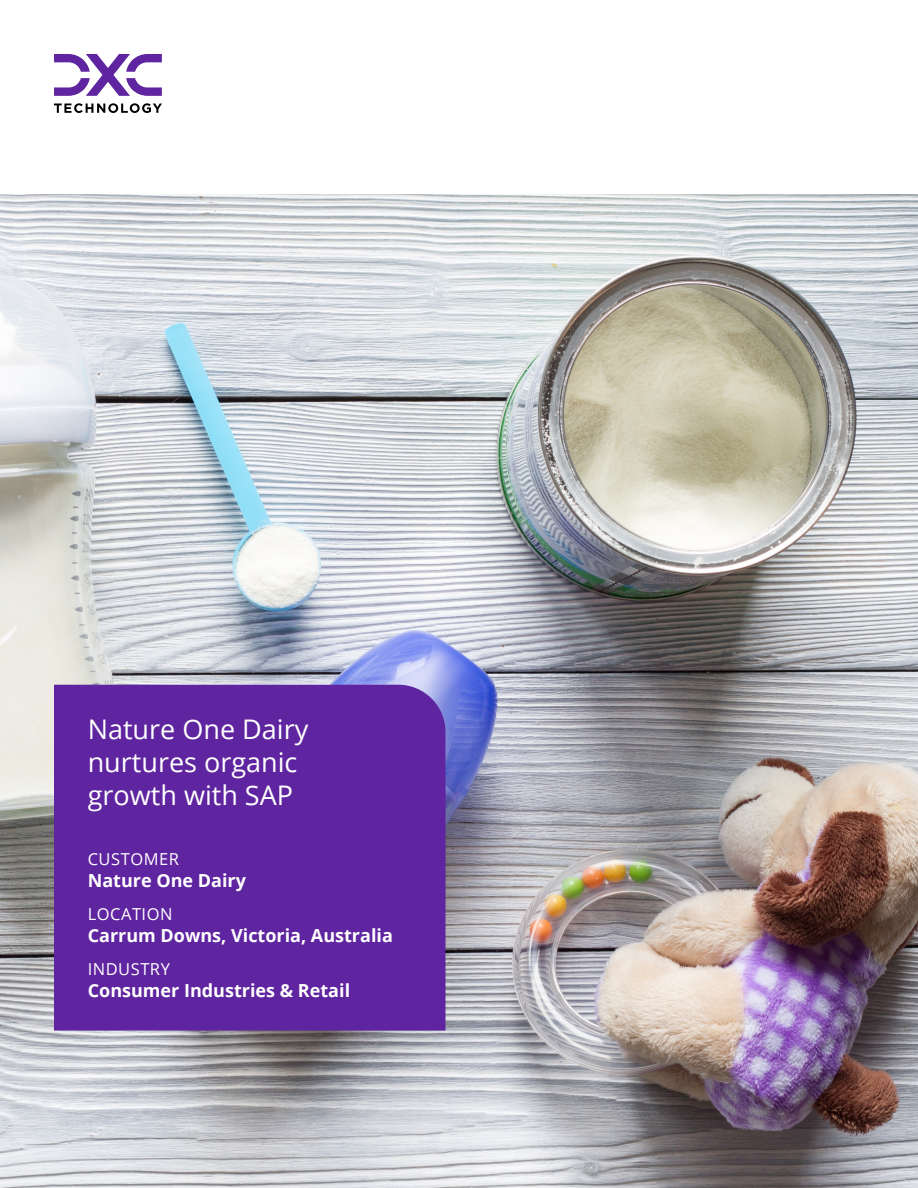
<style>
.page{position:relative;width:918px;height:1188px;background:#fff}
.page>*{position:absolute;margin:0;border:0;box-sizing:border-box;transform-origin:0 0}
.t1{font:27px/33px "Open Sans";color:#fff}
.t2{font:700 18px "Open Sans";color:#fff}
.t3{font:16.5px "Open Sans";letter-spacing:.03em;color:#fff}
</style>
<div class="page">
<svg style="left:54px;top:103px;width:108px;height:10px"></svg>
<svg style="left:54px;top:54px;width:108px;height:42px"></svg>
<img style="left:0;top:194px;width:918px;height:994px">
<div style="left:54px;top:685px;width:392px;height:346px;background:#5f249f"></div>
<h1 class="t1" style="left:88px;top:712px;width:222px">Nature One Dairy nurtures organic growth with SAP</h1>
<p class="t3" style="left:88px;top:848px;width:93px">CUSTOMER</p>
<p class="t2" style="left:88px;top:868px;width:160px">Nature One Dairy</p>
<p class="t3" style="left:88px;top:903px;width:86px">LOCATION</p>
<p class="t2" style="left:88px;top:923px;width:307px">Carrum Downs, Victoria, Australia</p>
<p class="t3" style="left:88px;top:958px;width:84px">INDUSTRY</p>
<p class="t2" style="left:88px;top:978px;width:264px">Consumer Industries &amp; Retail</p>
</div>
